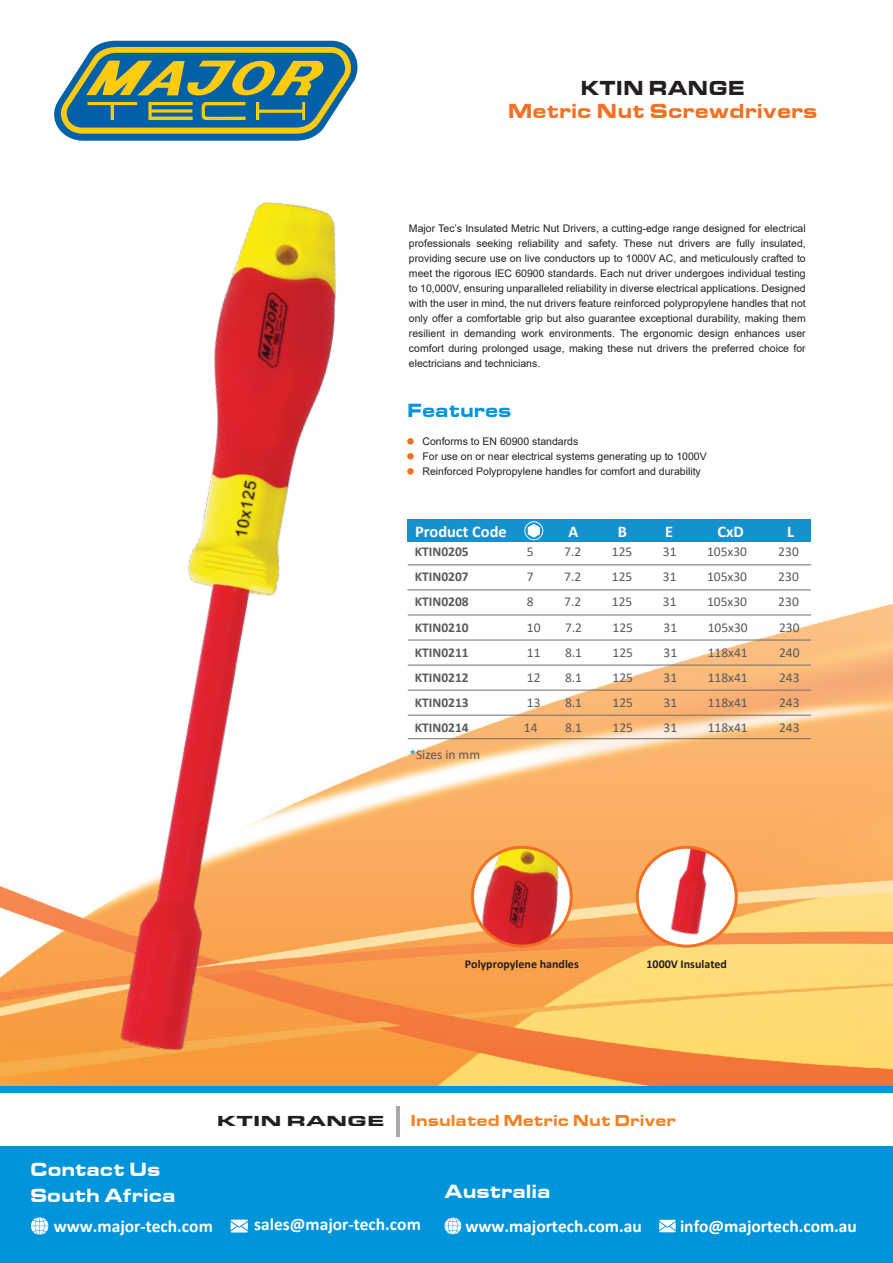
<style>
.page{position:relative;width:893px;height:1263px;background:#fff}
.page>*{position:absolute;margin:0;border:0;box-sizing:border-box;transform-origin:0 0}
.t1{font:21px "Eurostile T Blac Exte";color:#f36f21;scale:.91 1}
.t2{font:21px "Eurostile T Blac Exte";color:#231f20;scale:.91 1}
.t3{font:19.8px/26.5px "Eurostile T Blac Exte";color:#fff;scale:.9 1}
.t4{font:19.8px "Eurostile T Blac Exte";color:#0095da;scale:.9 1}
.t5{font:700 17.4px "Calibri";color:#fff}
.t6{font:16.5px "Eurostile T Blac Exte";color:#f58220;scale:.91 1}
.t7{font:700 16.35px "Calibri";color:#fff}
.t8{font:15px "Eurostile T Blac Exte";color:#231f20;scale:1.3 1}
.t9{font:13.5px "Calibri";color:#595a5c}
.t10{font:700 13.5px "Calibri";color:#595a5c}
.t11{font:700 12px "Calibri";color:#231f20}
.t12{font:10.5px/15px "Arial";color:#231f20}
.s1{color:#1691d0}
</style>
<div class="page">
<img style="left:0;top:519px;width:893px;height:567px">
<div style="left:0;top:1086px;width:893px;height:177px;background:#0095da"></div>
<div style="left:0;top:1094px;width:893px;height:52px;background:#fff"></div>
<svg style="left:31px;top:1217px;width:17px;height:18px"></svg>
<svg style="left:231px;top:1219px;width:17px;height:13px"></svg>
<svg style="left:659px;top:1220px;width:17px;height:12px"></svg>
<svg style="left:444px;top:1217px;width:17px;height:18px"></svg>
<hr style="left:397px;top:1106px;width:3px;height:31px;background:#a7a9ac">
<svg style="left:54px;top:40px;width:304px;height:101px;background:#6a9384"></svg>
<div style="left:407px;top:438px;width:7px;height:7px;background:#f36f21;border-radius:50%"></div>
<div style="left:407px;top:453px;width:7px;height:7px;background:#f36f21;border-radius:50%"></div>
<div style="left:407px;top:468px;width:7px;height:7px;background:#f36f21;border-radius:50%"></div>
<img style="left:82px;top:202px;width:278px;height:858px">
<div style="left:407px;top:520px;width:404px;height:22px;background:#1691d0"></div>
<hr style="left:408px;top:565px;width:403px;height:1px;background:#6e6f72">
<hr style="left:407px;top:590px;width:404px;height:1px;background:#6e6f72">
<hr style="left:408px;top:615px;width:403px;height:1px;background:#6e6f72">
<hr style="left:408px;top:640px;width:403px;height:1px;background:#6e6f72">
<hr style="left:408px;top:665px;width:403px;height:1px;background:#6e6f72">
<hr style="left:408px;top:690px;width:403px;height:1px;background:#6e6f72">
<hr style="left:408px;top:715px;width:403px;height:1px;background:#6e6f72">
<hr style="left:408px;top:738px;width:403px;height:1px;background:#6e6f72">
<svg style="left:524px;top:521px;width:19px;height:19px"></svg>
<svg style="left:472px;top:847px;width:2px;height:99px"></svg>
<div style="left:473px;top:934px;width:98px;height:10px;background:#f9a451"></div>
<svg style="left:565px;top:847px;width:6px;height:99px"></svg>
<img style="left:474px;top:847px;width:91px;height:99px">
<div style="left:471px;top:846px;width:102px;height:102px;border:3px solid #f36f21;border-radius:50%"></div>
<div style="left:637px;top:847px;width:99px;height:99px;background:#fff;border-radius:50%"></div>
<svg style="left:637px;top:847px;width:8px;height:33px"></svg>
<svg style="left:695px;top:934px;width:30px;height:10px"></svg>
<svg style="left:725px;top:847px;width:11px;height:99px"></svg>
<svg style="left:637px;top:880px;width:42px;height:66px"></svg>
<img style="left:653px;top:847px;width:69px;height:91px">
<div style="left:636px;top:846px;width:102px;height:102px;border:3px solid #f36f21;border-radius:50%"></div>
<h1 class="t2" style="left:580px;top:76px;width:182px">KTIN RANGE</h1>
<h1 class="t1" style="left:508px;top:99px;width:342px">Metric Nut Screwdrivers</h1>
<p class="t12" style="left:409px;top:221px;width:398px;text-align:justify">Major Tec’s Insulated Metric Nut Drivers, a cutting-edge range designed for electrical professionals seeking reliability and safety. These nut drivers are fully insulated, providing secure use on live conductors up to 1000V AC, and meticulously crafted to meet the rigorous IEC 60900 standards. Each nut driver undergoes individual testing to 10,000V, ensuring unparalleled reliability in diverse electrical applications. Designed with the user in mind, the nut drivers feature reinforced polypropylene handles that not only offer a comfortable grip but also guarantee exceptional durability, making them resilient in demanding work environments. The ergonomic design enhances user comfort during prolonged usage, making these nut drivers the preferred choice for electricians and technicians.</p>
<h2 class="t4" style="left:407px;top:399px;width:117px">Features</h2>
<p class="t12" style="left:422px;top:434px;width:286px">Conforms to EN 60900 standards<br>For use on or near electrical systems generating up to 1000V<br>Reinforced Polypropylene handles for comfort and durability</p>
<h3 class="t7" style="left:415px;top:520px;width:93px">Product Code</h3>
<h3 class="t7" style="left:568px;top:520px;width:11px">A</h3>
<h3 class="t7" style="left:618px;top:520px;width:11px">B</h3>
<h3 class="t7" style="left:665px;top:520px;width:9px">E</h3>
<h3 class="t7" style="left:717px;top:520px;width:28px">CxD</h3>
<h3 class="t7" style="left:787px;top:520px;width:8px">L</h3>
<p class="t10" style="left:415px;top:542px;width:55px">KTIN0205</p>
<p class="t9" style="left:527px;top:542px;width:8px">5</p>
<p class="t9" style="left:564px;top:542px;width:19px">7.2</p>
<p class="t9" style="left:612px;top:542px;width:22px">125</p>
<p class="t9" style="left:663px;top:542px;width:15px">31</p>
<p class="t9" style="left:707px;top:542px;width:42px">105x30</p>
<p class="t9" style="left:778px;top:542px;width:22px">230</p>
<p class="t10" style="left:415px;top:567px;width:55px">KTIN0207</p>
<p class="t9" style="left:527px;top:567px;width:8px">7</p>
<p class="t9" style="left:564px;top:567px;width:19px">7.2</p>
<p class="t9" style="left:612px;top:567px;width:22px">125</p>
<p class="t9" style="left:663px;top:567px;width:15px">31</p>
<p class="t9" style="left:707px;top:567px;width:42px">105x30</p>
<p class="t9" style="left:778px;top:567px;width:22px">230</p>
<p class="t10" style="left:415px;top:592px;width:55px">KTIN0208</p>
<p class="t9" style="left:527px;top:593px;width:8px">8</p>
<p class="t9" style="left:564px;top:593px;width:19px">7.2</p>
<p class="t9" style="left:612px;top:593px;width:22px">125</p>
<p class="t9" style="left:663px;top:593px;width:15px">31</p>
<p class="t9" style="left:707px;top:593px;width:42px">105x30</p>
<p class="t9" style="left:778px;top:593px;width:22px">230</p>
<p class="t10" style="left:415px;top:617px;width:55px">KTIN0210</p>
<p class="t9" style="left:527px;top:618px;width:15px">10</p>
<p class="t9" style="left:565px;top:618px;width:19px">7.2</p>
<p class="t9" style="left:613px;top:618px;width:22px">125</p>
<p class="t9" style="left:664px;top:618px;width:15px">31</p>
<p class="t9" style="left:708px;top:618px;width:42px">105x30</p>
<p class="t9" style="left:779px;top:618px;width:22px">230</p>
<p class="t10" style="left:415px;top:642px;width:55px">KTIN0211</p>
<p class="t9" style="left:527px;top:643px;width:15px">11</p>
<p class="t9" style="left:565px;top:643px;width:19px">8.1</p>
<p class="t9" style="left:613px;top:643px;width:22px">125</p>
<p class="t9" style="left:664px;top:643px;width:15px">31</p>
<p class="t9" style="left:708px;top:643px;width:42px">118x41</p>
<p class="t9" style="left:779px;top:643px;width:22px">240</p>
<p class="t10" style="left:415px;top:667px;width:55px">KTIN0212</p>
<p class="t9" style="left:527px;top:668px;width:15px">12</p>
<p class="t9" style="left:565px;top:668px;width:19px">8.1</p>
<p class="t9" style="left:613px;top:668px;width:22px">125</p>
<p class="t9" style="left:664px;top:668px;width:15px">31</p>
<p class="t9" style="left:708px;top:668px;width:42px">118x41</p>
<p class="t9" style="left:779px;top:668px;width:22px">243</p>
<p class="t10" style="left:415px;top:693px;width:55px">KTIN0213</p>
<p class="t9" style="left:527px;top:693px;width:15px">13</p>
<p class="t9" style="left:565px;top:693px;width:19px">8.1</p>
<p class="t9" style="left:613px;top:693px;width:22px">125</p>
<p class="t9" style="left:664px;top:693px;width:15px">31</p>
<p class="t9" style="left:708px;top:693px;width:42px">118x41</p>
<p class="t9" style="left:779px;top:693px;width:22px">243</p>
<p class="t10" style="left:415px;top:718px;width:55px">KTIN0214</p>
<p class="t9" style="left:524px;top:718px;width:15px">14</p>
<p class="t9" style="left:565px;top:718px;width:19px">8.1</p>
<p class="t9" style="left:613px;top:718px;width:22px">125</p>
<p class="t9" style="left:664px;top:718px;width:15px">31</p>
<p class="t9" style="left:708px;top:718px;width:42px">118x41</p>
<p class="t9" style="left:779px;top:718px;width:22px">243</p>
<p class="t9" style="left:409px;top:745px;width:72px"><span class="s1">*</span>Sizes in mm</p>
<p class="t11" style="left:465px;top:955px;width:115px">Polypropylene handles</p>
<p class="t11" style="left:646px;top:955px;width:82px">1000V Insulated</p>
<h2 class="t3" style="left:30px;top:1156px;width:163px">Contact Us<br>South Africa</h2>
<h3 class="t8" style="left:217px;top:1112px;width:130px">KTIN RANGE</h3>
<h3 class="t6" style="left:411px;top:1111px;width:293px">Insulated Metric Nut Driver</h3>
<h2 class="t3" style="left:445px;top:1178px;width:119px">Australia</h2>
<h3 class="t5" style="left:54px;top:1213px;width:161px">www.major-tech.com</h3>
<h3 class="t5" style="left:254px;top:1212px;width:168px">sales@major-tech.com</h3>
<h3 class="t5" style="left:465px;top:1213px;width:178px">www.majortech.com.au</h3>
<h3 class="t5" style="left:680px;top:1213px;width:178px">info@majortech.com.au</h3>
</div>
